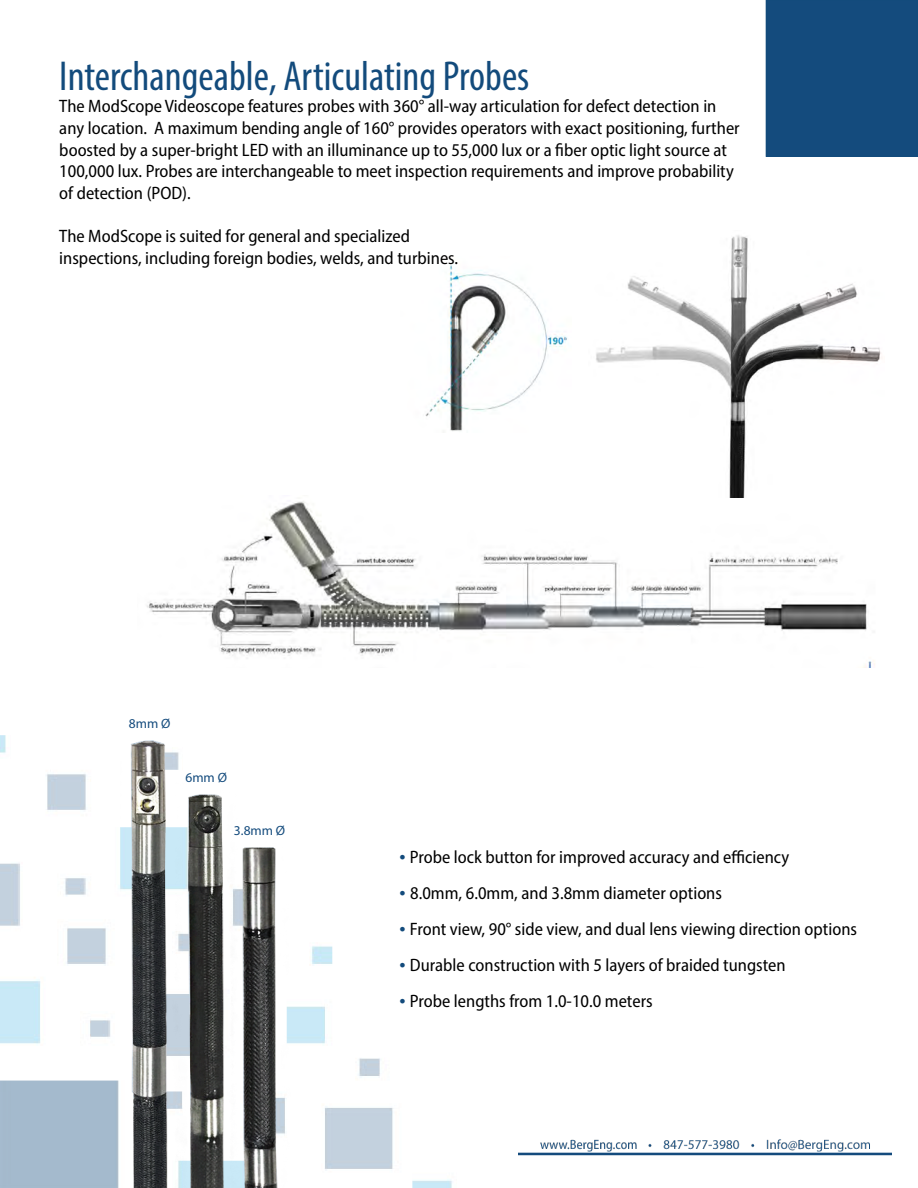
<style>
.page{position:relative;width:918px;height:1188px;background:#fff}
.page>*{position:absolute;margin:0;border:0;box-sizing:border-box;transform-origin:0 0}
.t1{font:42px "Myriad Variable Concept";color:#134b7c}
.t2{font:18px/21.6px "Myriad Variable Concept";color:#000}
.t3{font:13.5px "Myriad Variable Concept";color:#144b7d}
.s1{font-size:22.5px;color:#134b7c}
</style>
<div class="page">
<img style="left:147px;top:501px;width:728px;height:166px">
<img style="left:0;top:735px;width:452px;height:453px">
<img style="left:596px;top:235px;width:285px;height:263px">
<img style="left:121px;top:735px;width:169px;height:453px">
<img style="left:425px;top:264px;width:142px;height:167px">
<div style="left:769px;top:3px;width:146px;height:151px;background:#144b7d"></div>
<div style="left:766px;top:0;width:152px;height:157px;border:2px solid #134b7c"></div>
<img style="left:518px;top:1139px;width:374px;height:17px">
<h1 class="t1" style="left:59px;top:51px;width:472px">Interchangeable, Articulating Probes</h1>
<p class="t2" style="left:59px;top:95px;width:682px">The ModScope Videoscope features probes with 360° all-way articulation for defect detection in any location. A maximum bending angle of 160° provides operators with exact positioning, further boosted by a super-bright LED with an illuminance up to 55,000 lux or a fiber optic light source at 100,000 lux. Probes are interchangeable to meet inspection requirements and improve probability of detection (POD).</p>
<p class="t2" style="left:59px;top:225px;width:400px">The ModScope is suited for general and specialized inspections, including foreign bodies, welds, and turbines.</p>
<p class="t3" style="left:129px;top:716px;width:43px">8mm Ø</p>
<p class="t3" style="left:185px;top:770px;width:43px">6mm Ø</p>
<p class="t3" style="left:234px;top:822px;width:53px">3.8mm Ø</p>
<p class="t2" style="left:400px;top:847px;width:391px"><span class="s1">•</span> Probe lock button for improved accuracy and efficiency</p>
<p class="t2" style="left:400px;top:883px;width:324px"><span class="s1">•</span> 8.0mm, 6.0mm, and 3.8mm diameter options</p>
<p class="t2" style="left:400px;top:919px;width:459px"><span class="s1">•</span> Front view, 90° side view, and dual lens viewing direction options</p>
<p class="t2" style="left:400px;top:955px;width:388px"><span class="s1">•</span> Durable construction with 5 layers of braided tungsten</p>
<p class="t2" style="left:400px;top:991px;width:255px"><span class="s1">•</span> Probe lengths from 1.0-10.0 meters</p>
</div>
